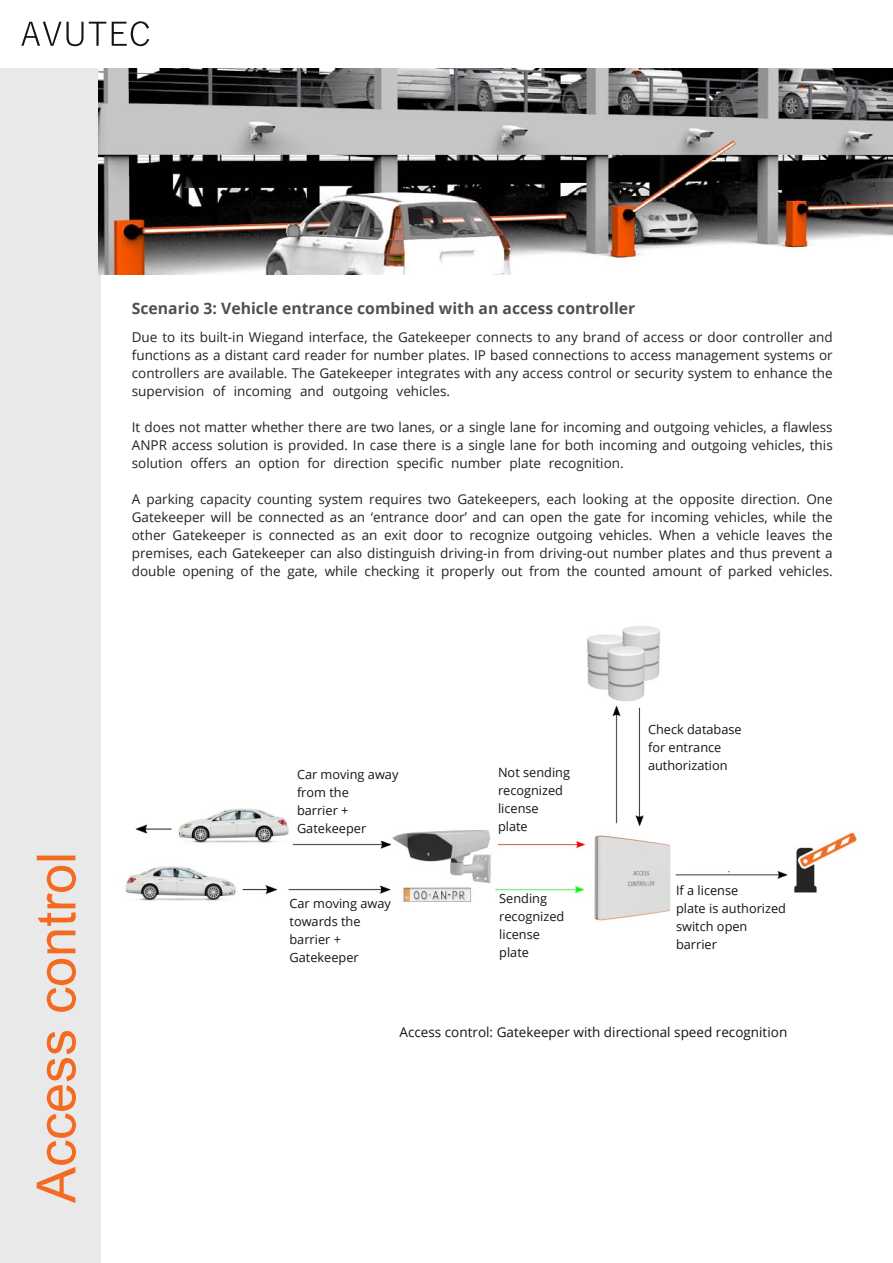
<style>
.page{position:relative;width:893px;height:1263px;background:#fff}
.page>*{position:absolute;margin:0;border:0;box-sizing:border-box;transform-origin:0 0}
.t1{font:700 15.75px "Open Sans";color:#505050}
.t2{font:13.5px/18px "Open Sans";color:#232323;text-align:justify}
.t3{font:13.5px "Open Sans";color:#161413}
.t4{font:12.75px/18px "Open Sans";color:#161413}
</style>
<div class="page">
<div style="left:0;top:68px;width:100px;height:1194px;background:#e9e9e9"></div>
<img style="left:99px;top:68px;width:794px;height:207px">
<img style="left:125px;top:626px;width:732px;height:295px">
<div style="left:294px;top:789px;width:95px;height:52px;background:#fff"></div>
<div style="left:286px;top:894px;width:95px;height:52px;background:#fff"></div>
<div style="left:645px;top:738px;width:95px;height:52px;background:#fff"></div>
<div style="left:498px;top:897px;width:95px;height:52px;background:#fff"></div>
<div style="left:495px;top:789px;width:95px;height:52px;background:#fff"></div>
<div style="left:687px;top:819px;width:95px;height:52px;background:#fff"></div>
<svg style="left:37px;top:1031px;width:39px;height:172px"></svg>
<svg style="left:47px;top:959px;width:29px;height:53px"></svg>
<svg style="left:38px;top:866px;width:38px;height:87px"></svg>
<div style="left:37px;top:855px;width:38px;height:5px;background:#f36a20"></div>
<svg style="left:21px;top:22px;width:85px;height:24px"></svg>
<svg style="left:112px;top:21px;width:37px;height:25px"></svg>
<p class="t1" style="left:132px;top:297px;width:505px">Scenario 3: Vehicle entrance combined with an access controller</p>
<p class="t2" style="left:132px;top:328px;width:702px">Due to its built-in Wiegand interface, the Gatekeeper connects to any brand of access or door controller and functions as a distant card reader for number plates. IP based connections to access management systems or controllers are available. The Gatekeeper integrates with any access control or security system to enhance the supervision of incoming and outgoing vehicles.</p>
<p class="t2" style="left:132px;top:418px;width:702px">It does not matter whether there are two lanes, or a single lane for incoming and outgoing vehicles, a flawless ANPR access solution is provided. In case there is a single lane for both incoming and outgoing vehicles, this solution offers an option for direction specific number plate recognition.</p>
<p class="t2" style="left:132px;top:490px;width:702px">A parking capacity counting system requires two Gatekeepers, each looking at the opposite direction. One Gatekeeper will be connected as an ‘entrance door’ and can open the gate for incoming vehicles, while the other Gatekeeper is connected as an exit door to recognize outgoing vehicles. When a vehicle leaves the premises, each Gatekeeper can also distinguish driving-in from driving-out number plates and thus prevent a double opening of the gate, while checking it properly out from the counted amount of parked vehicles.</p>
<p class="t4" style="left:297px;top:765px;width:103px">Car moving away from the<br>barrier +<br>Gatekeeper</p>
<p class="t4" style="left:289px;top:894px;width:103px">Car moving away towards the barrier +<br>Gatekeeper</p>
<p class="t4" style="left:498px;top:763px;width:74px">Not sending recognized license plate</p>
<p class="t4" style="left:499px;top:889px;width:67px">Sending recognized license plate</p>
<p class="t4" style="left:648px;top:720px;width:95px">Check database for entrance authorization</p>
<p class="t4" style="left:676px;top:880px;width:112px">If a license<br>plate is authorized switch open barrier</p>
<p class="t3" style="left:399px;top:1022px;width:389px">Access control: Gatekeeper with directional speed recognition</p>
</div>
